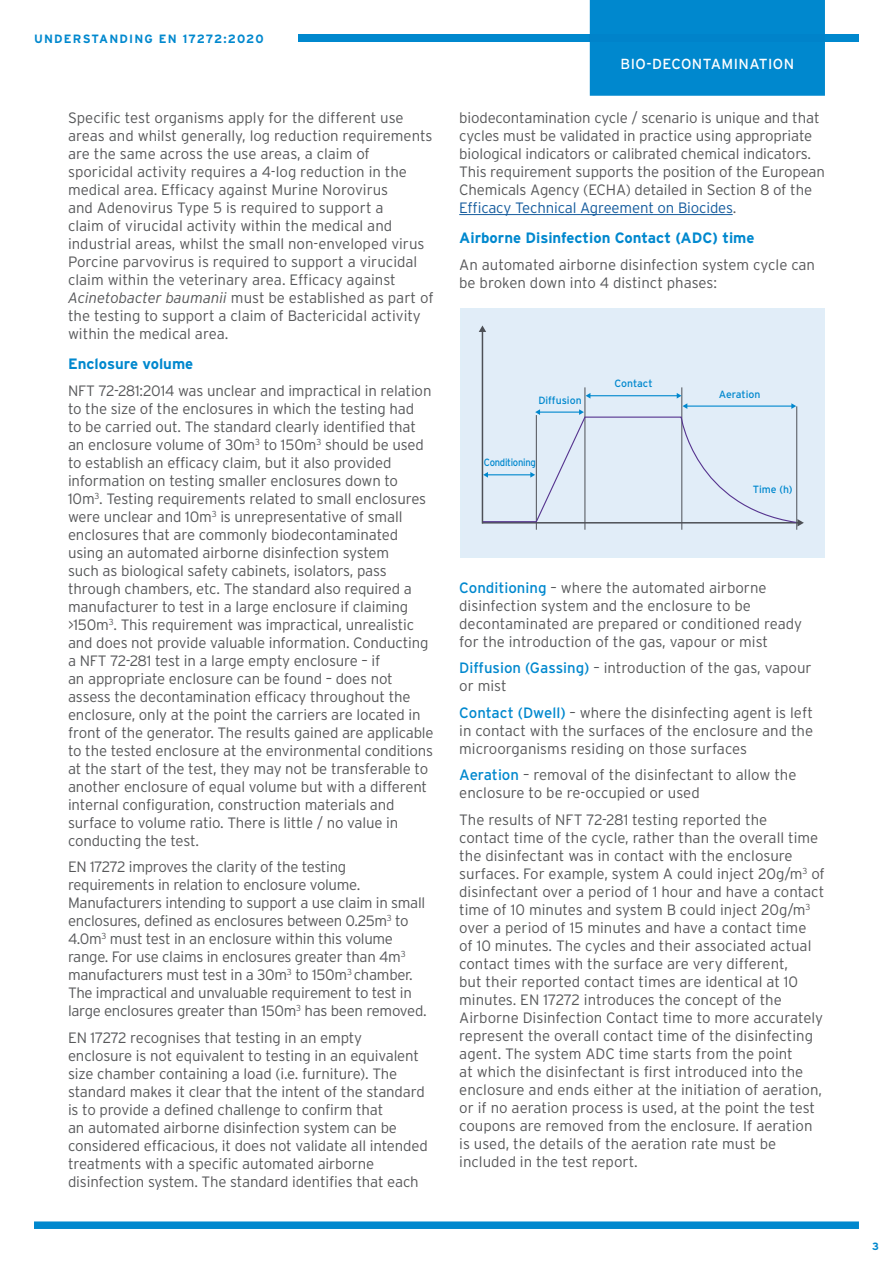
<style>
.page{position:relative;width:893px;height:1263px;background:#fff}
.page>*{position:absolute;margin:0;border:0;box-sizing:border-box;transform-origin:0 0}
.t1{font:300 15px/18px "Interstate";letter-spacing:-.01em;color:#57585a}
.t2{font:700 15px "Interstate";color:#0088ce}
.t3{font:14.55px "Interstate";letter-spacing:.03em;color:#fff}
.t4{font:700 12px "Interstate";letter-spacing:.1em;color:#0088ce}
.t5{font:10.5px "Interstate";letter-spacing:-.005em;color:#0088ce}
.t6{font:10.5px "Interstate";letter-spacing:-.03em;color:#0088ce;scale:.9 1}
.t7{font:700 10.5px "Interstate";color:#0088ce}
.s1{font-style:italic}
.s2{color:#175d9e}
.s3{font-weight:400;color:#0088ce}
</style>
<div class="page">
<div style="left:34px;top:1221px;width:825px;height:8px;background:#0088ce"></div>
<div style="left:34px;top:34px;width:825px;height:8px;background:#0088ce"></div>
<div style="left:34px;top:33px;width:264px;height:10px;background:#fff"></div>
<div style="left:590px;top:0;width:235px;height:96px;background:#0088ce"></div>
<div style="left:590px;top:34px;width:235px;height:8px;background:#0083ca"></div>
<hr style="left:459px;top:214px;width:274px;height:1px;background:#175d9e">
<div style="left:462px;top:309px;width:361px;height:247px;background:#e1edf8"></div>
<hr style="left:482px;top:331px;width:1px;height:192px;background:#4d5056">
<svg style="left:479px;top:325px;width:7px;height:7px"></svg>
<hr style="left:536px;top:415px;width:1px;height:115px;background:#4d5056">
<hr style="left:585px;top:387px;width:1px;height:143px;background:#4d5056">
<hr style="left:681px;top:387px;width:1px;height:143px;background:#4d5056">
<hr style="left:796px;top:406px;width:1px;height:124px;background:#4d5056">
<svg style="left:482px;top:393px;width:322px;height:133px"></svg>
<p class="t4" style="left:34px;top:32px;width:231px">UNDERSTANDING EN 17272:2020</p>
<p class="t1" style="left:68px;top:108px;width:367px">Specific test organisms apply for the different use areas and whilst generally, log reduction requirements are the same across the use areas, a claim of sporicidal activity requires a 4-log reduction in the medical area. Efficacy against Murine Norovirus<br>and Adenovirus Type 5 is required to support a<br>claim of virucidal activity within the medical and industrial areas, whilst the small non-enveloped virus Porcine parvovirus is required to support a virucidal claim within the veterinary area. Efficacy against <span class="s1">Acinetobacter baumanii</span> must be established as part of the testing to support a claim of Bactericidal activity within the medical area.</p>
<p class="t2" style="left:68px;top:356px;width:127px">Enclosure volume</p>
<p class="t1" style="left:68px;top:381px;width:367px">NFT 72-281:2014 was unclear and impractical in relation to the size of the enclosures in which the testing had<br>to be carried out. The standard clearly identified that an enclosure volume of 30m<sup>3</sup> to 150m<sup>3</sup> should be used to establish an efficacy claim, but it also provided information on testing smaller enclosures down to 10m<sup>3</sup>. Testing requirements related to small enclosures were unclear and 10m<sup>3</sup> is unrepresentative of small enclosures that are commonly biodecontaminated using an automated airborne disinfection system<br>such as biological safety cabinets, isolators, pass through chambers, etc. The standard also required a manufacturer to test in a large enclosure if claiming &gt;150m<sup>3</sup>. This requirement was impractical, unrealistic and does not provide valuable information. Conducting a NFT 72-281 test in a large empty enclosure – if<br>an appropriate enclosure can be found – does not assess the decontamination efficacy throughout the enclosure, only at the point the carriers are located in front of the generator. The results gained are applicable to the tested enclosure at the environmental conditions at the start of the test, they may not be transferable to another enclosure of equal volume but with a different internal configuration, construction materials and surface to volume ratio. There is little / no value in conducting the test.</p>
<p class="t1" style="left:68px;top:858px;width:360px">EN 17272 improves the clarity of the testing requirements in relation to enclosure volume.<br>Manufacturers intending to support a use claim in small enclosures, defined as enclosures between 0.25m<sup>3</sup> to 4.0m<sup>3</sup> must test in an enclosure within this volume range. For use claims in enclosures greater than 4m<sup>3 </sup>manufacturers must test in a 30m<sup>3</sup> to 150m<sup>3</sup> chamber.<br>The impractical and unvaluable requirement to test in large enclosures greater than 150m<sup>3</sup> has been removed.</p>
<p class="t1" style="left:68px;top:1028px;width:361px">EN 17272 recognises that testing in an empty enclosure is not equivalent to testing in an equivalent size chamber containing a load (i.e. furniture). The standard makes it clear that the intent of the standard is to provide a defined challenge to confirm that<br>an automated airborne disinfection system can be considered efficacious, it does not validate all intended treatments with a specific automated airborne disinfection system. The standard identifies that each</p>
<p class="t3" style="left:621px;top:56px;width:175px">BIO-DECONTAMINATION</p>
<p class="t1" style="left:459px;top:108px;width:367px">biodecontamination cycle / scenario is unique and that cycles must be validated in practice using appropriate biological indicators or calibrated chemical indicators.<br>This requirement supports the position of the European Chemicals Agency (ECHA) detailed in Section 8 of the <span class="s2">Efficacy Technical Agreement on Biocides</span>.</p>
<p class="t2" style="left:459px;top:230px;width:297px">Airborne Disinfection Contact (ADC) time</p>
<p class="t1" style="left:459px;top:255px;width:357px">An automated airborne disinfection system cycle can be broken down into 4 distinct phases:</p>
<p class="t5" style="left:538px;top:395px;width:45px">Diffusion</p>
<p class="t6" style="left:484px;top:457px;width:59px">Conditioning</p>
<p class="t5" style="left:614px;top:377px;width:40px">Contact</p>
<p class="t5" style="left:719px;top:388px;width:43px">Aeration</p>
<p class="t5" style="left:753px;top:483px;width:41px">Time (h)</p>
<p class="t1" style="left:459px;top:578px;width:344px"><span class="s3">Conditioning</span> – where the automated airborne disinfection system and the enclosure to be decontaminated are prepared or conditioned ready for the introduction of the gas, vapour or mist</p>
<p class="t1" style="left:459px;top:659px;width:354px"><span class="s3">Diffusion (Gassing)</span> – introduction of the gas, vapour or mist</p>
<p class="t1" style="left:459px;top:703px;width:355px;text-align:justify"><span class="s3">Contact (Dwell)</span> – where the disinfecting agent is left in contact with the surfaces of the enclosure and the microorganisms residing on those surfaces</p>
<p class="t1" style="left:459px;top:766px;width:339px"><span class="s3">Aeration</span> – removal of the disinfectant to allow the enclosure to be re-occupied or used</p>
<p class="t1" style="left:459px;top:810px;width:367px">The results of NFT 72-281 testing reported the<br>contact time of the cycle, rather than the overall time the disinfectant was in contact with the enclosure surfaces. For example, system A could inject 20g/m<sup>3</sup> of disinfectant over a period of 1 hour and have a contact time of 10 minutes and system B could inject 20g/m<sup>3 </sup>over a period of 15 minutes and have a contact time<br>of 10 minutes. The cycles and their associated actual contact times with the surface are very different,<br>but their reported contact times are identical at 10 minutes. EN 17272 introduces the concept of the Airborne Disinfection Contact time to more accurately represent the overall contact time of the disinfecting agent. The system ADC time starts from the point<br>at which the disinfectant is first introduced into the enclosure and ends either at the initiation of aeration, or if no aeration process is used, at the point the test coupons are removed from the enclosure. If aeration is used, the details of the aeration rate must be included in the test report.</p>
<p class="t7" style="left:872px;top:1240px;width:8px">3</p>
</div>
